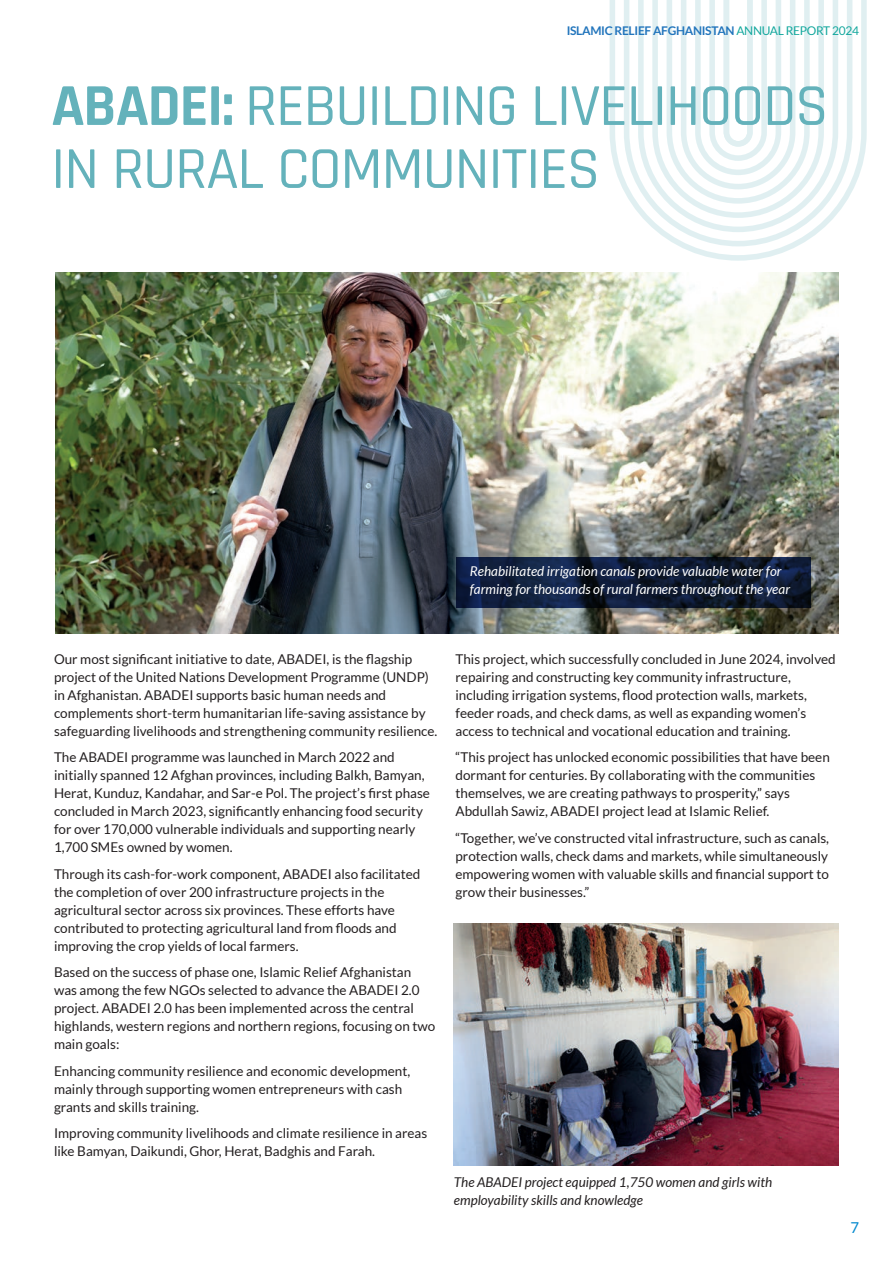
<style>
.page{position:relative;width:893px;height:1263px;background:#fff}
.page>*{position:absolute;margin:0;border:0;box-sizing:border-box;transform-origin:0 0}
.t1{font:500 60px/63px "Islamic Relief";letter-spacing:-.02em;color:#64b2bb}
.t2{font:15px "Lato";color:#0088ce}
.t3{font:13.5px/18px "Lato";color:#231f20}
.t4{font:italic 13.5px/18px "Lato";color:#fff}
.t5{font:italic 13.5px/18px "Lato";color:#231f20}
.t6{font:700 12px "Lato";letter-spacing:-.025em;color:#2275bc}
.s1{font-weight:400;color:#12a79d}
.s2{font-weight:700}
</style>
<div class="page">
<img style="left:56px;top:272px;width:783px;height:362px">
<img style="left:454px;top:923px;width:385px;height:243px">
<svg style="left:457px;top:557px;width:354px;height:51px;background:#0f1c37"></svg>
<svg style="left:610px;top:0;width:257px;height:261px"></svg>
<svg style="left:624px;top:0;width:228px;height:246px"></svg>
<svg style="left:638px;top:0;width:200px;height:232px"></svg>
<svg style="left:652px;top:0;width:172px;height:218px"></svg>
<p class="t6" style="left:567px;top:24px;width:294px">ISLAMIC RELIEF AFGHANISTAN <span class="s1">ANNUAL REPORT 2024</span></p>
<h1 class="t1" style="left:51px;top:76px;width:779px"><span class="s2">ABADEI:</span> REBUILDING LIVELIHOODS<br>IN RURAL COMMUNITIES</h1>
<p class="t4" style="left:470px;top:563px;width:322px">Rehabilitated irrigation canals provide valuable water for farming for thousands of rural farmers throughout the year</p>
<p class="t3" style="left:54px;top:650px;width:385px">Our most significant initiative to date, ABADEI, is the flagship project of the United Nations Development Programme (UNDP) in Afghanistan. ABADEI supports basic human needs and complements short-term humanitarian life-saving assistance by safeguarding livelihoods and strengthening community resilience.</p>
<p class="t3" style="left:54px;top:748px;width:377px">The ABADEI programme was launched in March 2022 and initially spanned 12 Afghan provinces, including Balkh, Bamyan, Herat, Kunduz, Kandahar, and Sar-e Pol. The project’s first phase concluded in March 2023, significantly enhancing food security for over 170,000 vulnerable individuals and supporting nearly 1,700 SMEs owned by women.</p>
<p class="t3" style="left:54px;top:865px;width:368px">Through its cash-for-work component, ABADEI also facilitated the completion of over 200 infrastructure projects in the agricultural sector across six provinces. These efforts have contributed to protecting agricultural land from floods and improving the crop yields of local farmers.</p>
<p class="t3" style="left:54px;top:963px;width:383px">Based on the success of phase one, Islamic Relief Afghanistan was among the few NGOs selected to advance the ABADEI 2.0 project. ABADEI 2.0 has been implemented across the central highlands, western regions and northern regions, focusing on two main goals:</p>
<p class="t3" style="left:54px;top:1061px;width:358px">Enhancing community resilience and economic development, mainly through supporting women entrepreneurs with cash grants and skills training.</p>
<p class="t3" style="left:54px;top:1124px;width:375px">Improving community livelihoods and climate resilience in areas like Bamyan, Daikundi, Ghor, Herat, Badghis and Farah.</p>
<p class="t3" style="left:455px;top:649px;width:382px">This project, which successfully concluded in June 2024, involved repairing and constructing key community infrastructure, including irrigation systems, flood protection walls, markets, feeder roads, and check dams, as well as expanding women’s access to technical and vocational education and training.</p>
<p class="t3" style="left:455px;top:748px;width:376px">“This project has unlocked economic possibilities that have been dormant for centuries. By collaborating with the communities themselves, we are creating pathways to prosperity,” says Abdullah Sawiz, ABADEI project lead at Islamic Relief.</p>
<p class="t3" style="left:455px;top:828px;width:375px;text-align:justify">“Together, we’ve constructed vital infrastructure, such as canals, protection walls, check dams and markets, while simultaneously empowering women with valuable skills and financial support to grow their businesses.”</p>
<p class="t5" style="left:454px;top:1173px;width:320px">The ABADEI project equipped 1,750 women and girls with employability skills and knowledge</p>
<p class="t2" style="left:850px;top:1219px;width:10px">7</p>
</div>
